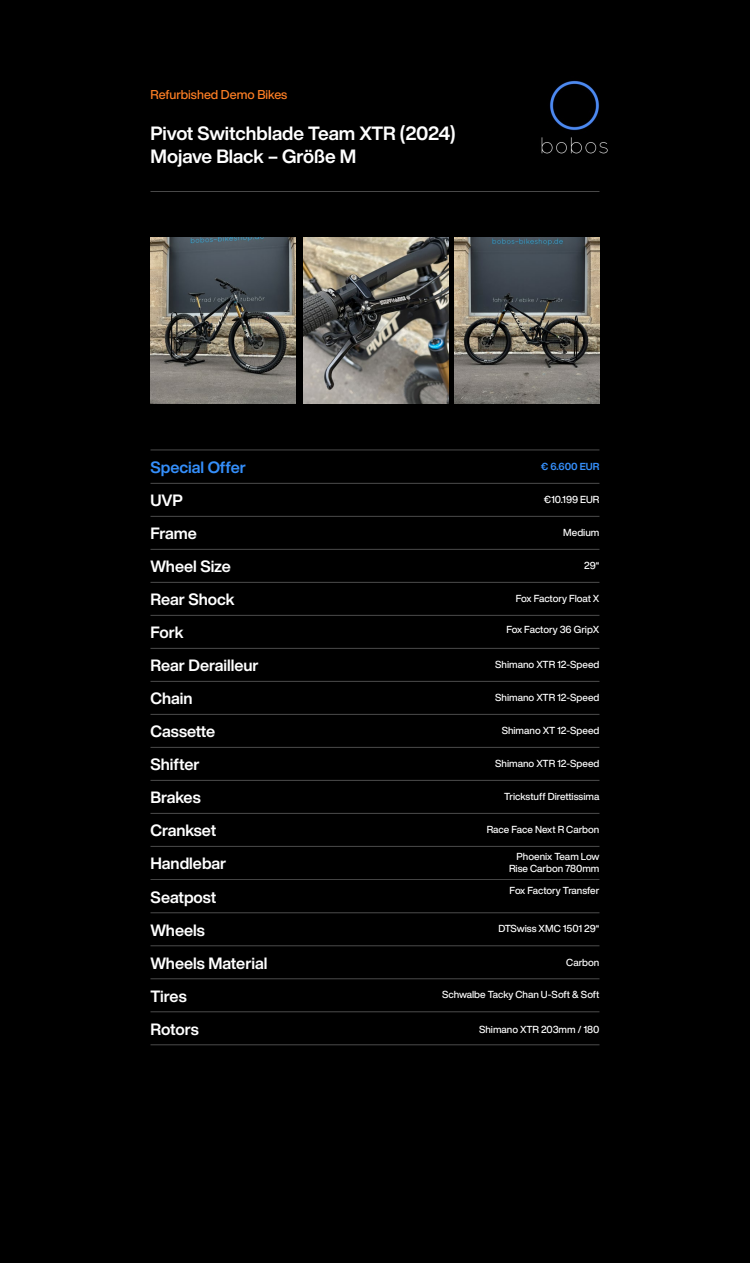
<style>
.page{position:relative;width:750px;height:1263px;background:#000}
.page>*{position:absolute;margin:0;border:0;box-sizing:border-box;transform-origin:0 0}
.t1{font:700 18.9px/22.6px "Helvetica Now Display";letter-spacing:-.005em;color:#fff}
.t2{font:700 16.05px/33px "Helvetica Now Display";color:#fff}
.t3{font:700 16.05px "Helvetica Now Display";color:#358ffb}
.t4{font:500 12.6px "Helvetica Now Display";color:#ff8025}
.t5{font:500 10.05px/12px "Helvetica Now Display";color:#fff;text-align:right}
.t6{font:700 10.05px "Helvetica Now Display";letter-spacing:-.005em;color:#358ffb}
</style>
<div class="page">
<hr style="left:151px;top:483px;width:448px;height:1px;background:#fff">
<hr style="left:151px;top:516px;width:448px;height:1px;background:#fff">
<hr style="left:151px;top:549px;width:448px;height:1px;background:#fff">
<hr style="left:151px;top:582px;width:448px;height:1px;background:#fff">
<hr style="left:151px;top:615px;width:448px;height:1px;background:#fff">
<hr style="left:151px;top:648px;width:448px;height:1px;background:#fff">
<hr style="left:151px;top:681px;width:448px;height:1px;background:#fff">
<hr style="left:151px;top:714px;width:448px;height:1px;background:#fff">
<hr style="left:151px;top:747px;width:448px;height:1px;background:#fff">
<hr style="left:151px;top:780px;width:448px;height:1px;background:#fff">
<hr style="left:151px;top:813px;width:448px;height:1px;background:#fff">
<hr style="left:151px;top:846px;width:448px;height:1px;background:#fff">
<hr style="left:151px;top:879px;width:448px;height:1px;background:#fff">
<hr style="left:151px;top:912px;width:448px;height:1px;background:#fff">
<hr style="left:151px;top:945px;width:448px;height:1px;background:#fff">
<hr style="left:151px;top:978px;width:448px;height:1px;background:#fff">
<hr style="left:151px;top:1011px;width:448px;height:1px;background:#fff">
<hr style="left:151px;top:1044px;width:448px;height:1px;background:#fff">
<hr style="left:151px;top:191px;width:448px;height:1px;background:#fff">
<hr style="left:151px;top:450px;width:448px;height:1px;background:#fff">
<img style="left:541px;top:80px;width:67px;height:74px">
<img style="left:151px;top:238px;width:144px;height:166px">
<img style="left:455px;top:238px;width:144px;height:166px">
<img style="left:304px;top:238px;width:145px;height:166px">
<p class="t4" style="left:151px;top:85px;width:138px">Refurbished Demo Bikes</p>
<h1 class="t1" style="left:151px;top:122px;width:307px">Pivot Switchblade Team XTR (2024)<br>Mojave Black – Größe M</h1>
<h2 class="t3" style="left:151px;top:456px;width:97px">Special Offer</h2>
<p class="t6" style="left:541px;top:459px;width:60px">€ 6.600 EUR</p>
<h2 class="t2" style="left:151px;top:484px;width:118px">UVP<br>Frame<br>Wheel Size<br>Rear Shock<br>Fork<br>Rear Derailleur<br>Chain<br>Cassette<br>Shifter<br>Brakes<br>Crankset<br>Handlebar<br>Seatpost<br>Wheels<br>Wheels Material<br>Tires<br>Rotors</h2>
<p class="t5" style="left:544px;top:493px;width:57px">€10.199 EUR</p>
<p class="t5" style="left:563px;top:526px;width:38px">Medium</p>
<p class="t5" style="left:584px;top:559px;width:17px">29“</p>
<p class="t5" style="left:516px;top:592px;width:85px">Fox Factory Float X</p>
<p class="t5" style="left:506px;top:624px;width:95px">Fox Factory 36 GripX</p>
<p class="t5" style="left:495px;top:658px;width:106px">Shimano XTR 12-Speed</p>
<p class="t5" style="left:495px;top:691px;width:106px">Shimano XTR 12-Speed</p>
<p class="t5" style="left:502px;top:724px;width:99px">Shimano XT 12-Speed</p>
<p class="t5" style="left:495px;top:757px;width:106px">Shimano XTR 12-Speed</p>
<p class="t5" style="left:504px;top:790px;width:97px">Trickstuff Direttissima</p>
<p class="t5" style="left:487px;top:823px;width:114px">Race Face Next R Carbon</p>
<p class="t5" style="left:509px;top:850px;width:92px">Phoenix Team Low<br>Rise Carbon 780mm</p>
<p class="t5" style="left:510px;top:884px;width:91px">Fox Factory Transfer</p>
<p class="t5" style="left:498px;top:923px;width:103px">DTSwiss XMC 1501 29“</p>
<p class="t5" style="left:566px;top:957px;width:35px">Carbon</p>
<p class="t5" style="left:442px;top:989px;width:159px">Schwalbe Tacky Chan U-Soft &amp; Soft</p>
<p class="t5" style="left:479px;top:1023px;width:122px">Shimano XTR 203mm / 180</p>
</div>
